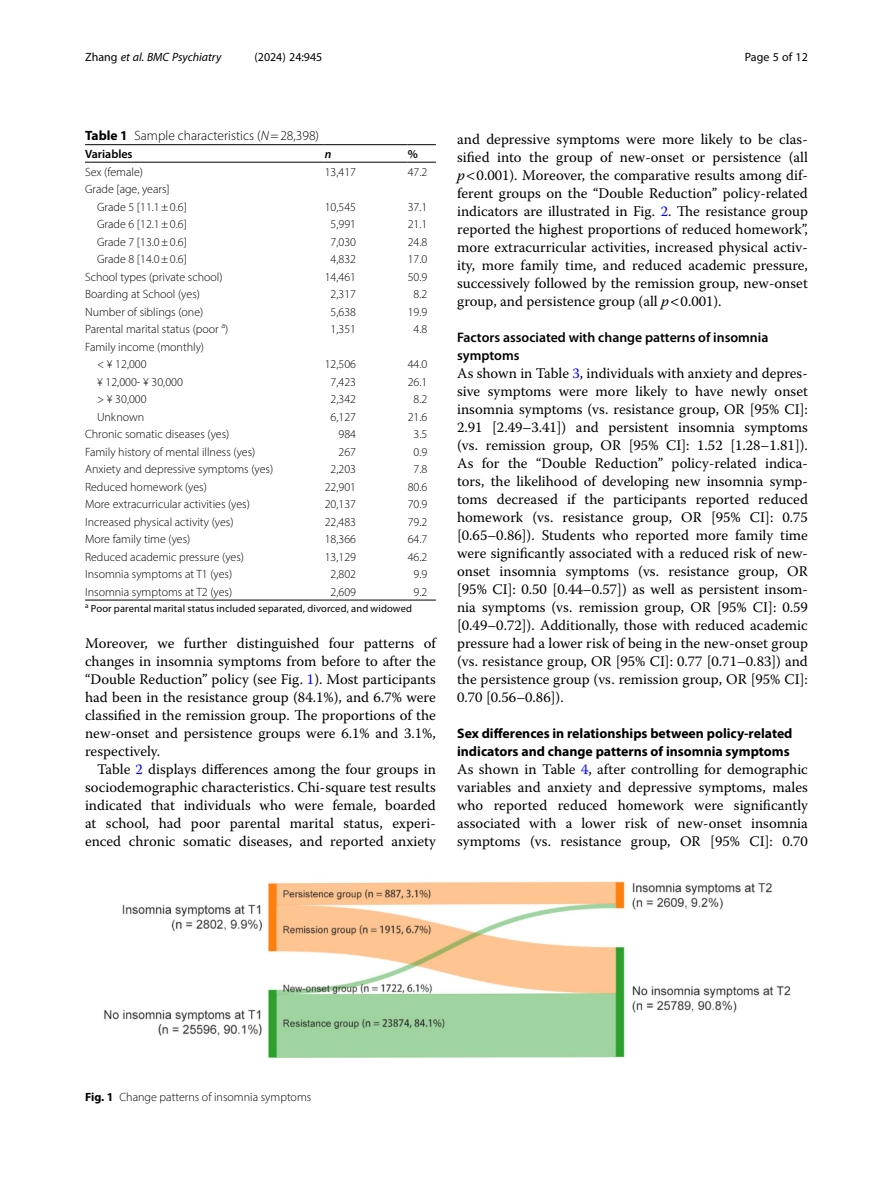
<style>
.page{position:relative;width:893px;height:1191px;background:#fff}
.page>*{position:absolute;margin:0;border:0;box-sizing:border-box;transform-origin:0 0}
.Body_Text{font:14.7px/18px "Warnock Pro";color:#000;text-align:justify}
.Body_Text_Indent{font:14.7px/18px "Warnock Pro";color:#000;text-align:justify}
.Head_2{font:700 13.8px/18px "Myriad Pro";color:#000}
.Head_2-2{font:600 13.8px/18px "Myriad Pro";color:#000}
.Table_Caption{font:300 13.5px "Myriad Pro";color:#000}
.Table_Body{font:300 12px "Myriad Pro";color:#000}
.Figure_Caption{font:300 12px "Myriad Pro";color:#000}
.t1{font:italic 12px "Myriad Pro";color:#000}
.t2{font:12px "Myriad Pro";color:#000}
.Table_Head{font:600 12px "Myriad Pro";color:#000}
.Table_Head-2{font:italic 600 12px "Myriad Pro";color:#000}
.Table_Footnote{font:10.5px "Myriad Pro";letter-spacing:.015em;color:#000}
.s1{font-style:normal}
.s2{font-weight:700}
.s3{font-style:italic}
.s4{color:#00f}
</style>
<div class="page">
<hr style="left:85px;top:162px;width:240px;height:1px;background:#000">
<hr style="left:325px;top:144px;width:83px;height:1px;background:#000">
<hr style="left:325px;top:162px;width:83px;height:1px;background:#000">
<svg style="left:408px;top:144px;width:28px;height:1px"></svg>
<svg style="left:408px;top:162px;width:28px;height:1px"></svg>
<hr style="left:325px;top:600px;width:83px;height:1px;background:#000">
<svg style="left:408px;top:600px;width:28px;height:1px"></svg>
<hr style="left:85px;top:600px;width:240px;height:1px;background:#000">
<hr style="left:85px;top:144px;width:240px;height:1px;background:#000">
<img style="left:104px;top:881px;width:687px;height:177px">
<p class="t1" style="left:85px;top:50px;width:138px"><span class="s1">Zhang</span> et al. BMC Psychiatry</p>
<p class="t2" style="left:254px;top:50px;width:70px">(2024) 24:945</p>
<p class="t2" style="left:745px;top:50px;width:65px">Page 5 of 12</p>
<p class="Table_Caption" style="left:85px;top:128px;width:236px"><span class="s2">Table 1</span> Sample characteristics (<span class="s3">N</span>=28,398)</p>
<p class="Table_Head" style="left:85px;top:146px;width:49px">Variables</p>
<p class="Table_Head-2" style="left:325px;top:146px;width:8px">n</p>
<p class="Table_Head" style="left:408px;top:146px;width:12px">%</p>
<p class="Table_Body" style="left:85px;top:164px;width:60px">Sex (female)</p>
<p class="Table_Body" style="left:325px;top:164px;width:33px">13,417</p>
<p class="Table_Body" style="left:408px;top:164px;width:21px">47.2</p>
<p class="Table_Body" style="left:85px;top:182px;width:86px">Grade [age, years]</p>
<p class="Table_Body" style="left:97px;top:199px;width:91px">Grade 5 [11.1±0.6]</p>
<p class="Table_Body" style="left:325px;top:199px;width:33px">10,545</p>
<p class="Table_Body" style="left:408px;top:199px;width:21px">37.1</p>
<p class="Table_Body" style="left:97px;top:217px;width:91px">Grade 6 [12.1±0.6]</p>
<p class="Table_Body" style="left:331px;top:217px;width:27px">5,991</p>
<p class="Table_Body" style="left:408px;top:217px;width:21px">21.1</p>
<p class="Table_Body" style="left:97px;top:234px;width:91px">Grade 7 [13.0±0.6]</p>
<p class="Table_Body" style="left:331px;top:234px;width:27px">7,030</p>
<p class="Table_Body" style="left:408px;top:234px;width:21px">24.8</p>
<p class="Table_Body" style="left:97px;top:252px;width:91px">Grade 8 [14.0±0.6]</p>
<p class="Table_Body" style="left:331px;top:252px;width:27px">4,832</p>
<p class="Table_Body" style="left:408px;top:252px;width:21px">17.0</p>
<p class="Table_Body" style="left:85px;top:269px;width:139px">School types (private school)</p>
<p class="Table_Body" style="left:325px;top:269px;width:33px">14,461</p>
<p class="Table_Body" style="left:408px;top:269px;width:21px">50.9</p>
<p class="Table_Body" style="left:85px;top:287px;width:116px">Boarding at School (yes)</p>
<p class="Table_Body" style="left:331px;top:287px;width:27px">2,317</p>
<p class="Table_Body" style="left:414px;top:287px;width:15px">8.2</p>
<p class="Table_Body" style="left:85px;top:304px;width:120px">Number of siblings (one)</p>
<p class="Table_Body" style="left:331px;top:304px;width:27px">5,638</p>
<p class="Table_Body" style="left:408px;top:304px;width:21px">19.9</p>
<p class="Table_Body" style="left:85px;top:322px;width:145px">Parental marital status (poor <sup>a</sup>)</p>
<p class="Table_Body" style="left:331px;top:322px;width:27px">1,351</p>
<p class="Table_Body" style="left:414px;top:322px;width:15px">4.8</p>
<p class="Table_Body" style="left:85px;top:339px;width:121px">Family income (monthly)</p>
<p class="Table_Body" style="left:97px;top:357px;width:51px">&lt; ¥ 12,000</p>
<p class="Table_Body" style="left:325px;top:357px;width:33px">12,506</p>
<p class="Table_Body" style="left:408px;top:357px;width:21px">44.0</p>
<p class="Table_Body" style="left:97px;top:374px;width:87px">¥ 12,000- ¥ 30,000</p>
<p class="Table_Body" style="left:331px;top:374px;width:27px">7,423</p>
<p class="Table_Body" style="left:408px;top:374px;width:21px">26.1</p>
<p class="Table_Body" style="left:97px;top:392px;width:51px">&gt; ¥ 30,000</p>
<p class="Table_Body" style="left:331px;top:392px;width:27px">2,342</p>
<p class="Table_Body" style="left:414px;top:392px;width:15px">8.2</p>
<p class="Table_Body" style="left:97px;top:409px;width:49px">Unknown</p>
<p class="Table_Body" style="left:331px;top:409px;width:27px">6,127</p>
<p class="Table_Body" style="left:408px;top:409px;width:21px">21.6</p>
<p class="Table_Body" style="left:85px;top:427px;width:146px">Chronic somatic diseases (yes)</p>
<p class="Table_Body" style="left:339px;top:427px;width:19px">984</p>
<p class="Table_Body" style="left:414px;top:427px;width:15px">3.5</p>
<p class="Table_Body" style="left:85px;top:444px;width:172px">Family history of mental illness (yes)</p>
<p class="Table_Body" style="left:339px;top:444px;width:19px">267</p>
<p class="Table_Body" style="left:414px;top:444px;width:15px">0.9</p>
<p class="Table_Body" style="left:85px;top:462px;width:190px">Anxiety and depressive symptoms (yes)</p>
<p class="Table_Body" style="left:331px;top:462px;width:27px">2,203</p>
<p class="Table_Body" style="left:414px;top:462px;width:15px">7.8</p>
<p class="Table_Body" style="left:85px;top:479px;width:123px">Reduced homework (yes)</p>
<p class="Table_Body" style="left:325px;top:479px;width:33px">22,901</p>
<p class="Table_Body" style="left:408px;top:479px;width:21px">80.6</p>
<p class="Table_Body" style="left:85px;top:497px;width:166px">More extracurricular activities (yes)</p>
<p class="Table_Body" style="left:325px;top:497px;width:33px">20,137</p>
<p class="Table_Body" style="left:408px;top:497px;width:21px">70.9</p>
<p class="Table_Body" style="left:85px;top:514px;width:150px">Increased physical activity (yes)</p>
<p class="Table_Body" style="left:325px;top:514px;width:33px">22,483</p>
<p class="Table_Body" style="left:408px;top:514px;width:21px">79.2</p>
<p class="Table_Body" style="left:85px;top:532px;width:107px">More family time (yes)</p>
<p class="Table_Body" style="left:325px;top:532px;width:33px">18,366</p>
<p class="Table_Body" style="left:408px;top:532px;width:21px">64.7</p>
<p class="Table_Body" style="left:85px;top:549px;width:160px">Reduced academic pressure (yes)</p>
<p class="Table_Body" style="left:325px;top:549px;width:33px">13,129</p>
<p class="Table_Body" style="left:408px;top:549px;width:21px">46.2</p>
<p class="Table_Body" style="left:85px;top:567px;width:149px">Insomnia symptoms at T1 (yes)</p>
<p class="Table_Body" style="left:331px;top:567px;width:27px">2,802</p>
<p class="Table_Body" style="left:414px;top:567px;width:15px">9.9</p>
<p class="Table_Body" style="left:85px;top:584px;width:149px">Insomnia symptoms at T2 (yes)</p>
<p class="Table_Body" style="left:331px;top:584px;width:27px">2,609</p>
<p class="Table_Body" style="left:414px;top:584px;width:15px">9.2</p>
<p class="Table_Footnote" style="left:85px;top:602px;width:329px"><sup>a</sup> Poor parental marital status included separated, divorced, and widowed</p>
<p class="Body_Text" style="left:85px;top:634px;width:352px">Moreover, we further distinguished four patterns of changes in insomnia symptoms from before to after the “Double Reduction” policy (see Fig. <span class="s4">1</span>). Most participants had been in the resistance group (84.1%), and 6.7% were classified in the remission group. The proportions of the new-onset and persistence groups were 6.1% and 3.1%, respectively.</p>
<p class="Body_Text_Indent" style="left:85px;top:760px;width:352px;text-indent:12px">Table <span class="s4">2</span> displays differences among the four groups in sociodemographic characteristics. Chi-square test results indicated that individuals who were female, boarded at school, had poor parental marital status, experi&shy;enced chronic somatic diseases, and reported anxiety</p>
<p class="Body_Text_Indent" style="left:457px;top:130px;width:352px">and depressive symptoms were more likely to be clas&shy;sified into the group of new-onset or persistence (all <span class="s3">p</span> 0.001). Moreover, the comparative results among dif&shy;ferent groups on the “Double Reduction” policy-related indicators are illustrated in Fig. <span class="s4">2</span>. The resistance group reported the highest proportions of reduced homework”, more extracurricular activities, increased physical activ&shy;ity, more family time, and reduced academic pressure, successively followed by the remission group, new-onset group, and persistence group (all <span class="s3">p</span> 0.001).</p>
<p class="Head_2-2" style="left:457px;top:328px;width:313px">Factors associated with change patterns of insomnia symptoms</p>
<p class="Body_Text" style="left:457px;top:364px;width:352px">As shown in Table <span class="s4">3</span>, individuals with anxiety and depres&shy;sive symptoms were more likely to have newly onset insomnia symptoms (vs. resistance group, OR [95% CI]:<br>2.91 [2.49–3.41]) and persistent insomnia symptoms (vs. remission group, OR [95% CI]: 1.52 [1.28–1.81]).<br>As for the “Double Reduction” policy-related indica&shy;tors, the likelihood of developing new insomnia symp&shy;toms decreased if the participants reported reduced homework (vs. resistance group, OR [95% CI]: 0.75 [0.65–0.86]). Students who reported more family time were significantly associated with a reduced risk of new&shy;onset insomnia symptoms (vs. resistance group, OR [95% CI]: 0.50 [0.44–0.57]) as well as persistent insom&shy;nia symptoms (vs. remission group, OR [95% CI]: 0.59 [0.49–0.72]). Additionally, those with reduced academic pressure had a lower risk of being in the new-onset group (vs. resistance group, OR [95% CI]: 0.77 [0.71–0.83]) and the persistence group (vs. remission group, OR [95% CI]:<br>0.70 [0.56–0.86]).</p>
<p class="Head_2" style="left:457px;top:724px;width:337px">Sex differences in relationships between policy-related indicators and change patterns of insomnia symptoms</p>
<p class="Body_Text" style="left:457px;top:760px;width:352px">As shown in Table <span class="s4">4</span>, after controlling for demographic variables and anxiety and depressive symptoms, males who reported reduced homework were significantly associated with a lower risk of new-onset insomnia symptoms (vs. resistance group, OR [95% CI]: 0.70</p>
<p class="Figure_Caption" style="left:85px;top:1089px;width:228px"><span class="s2">Fig. 1</span> Change patterns of insomnia symptoms</p>
</div>
